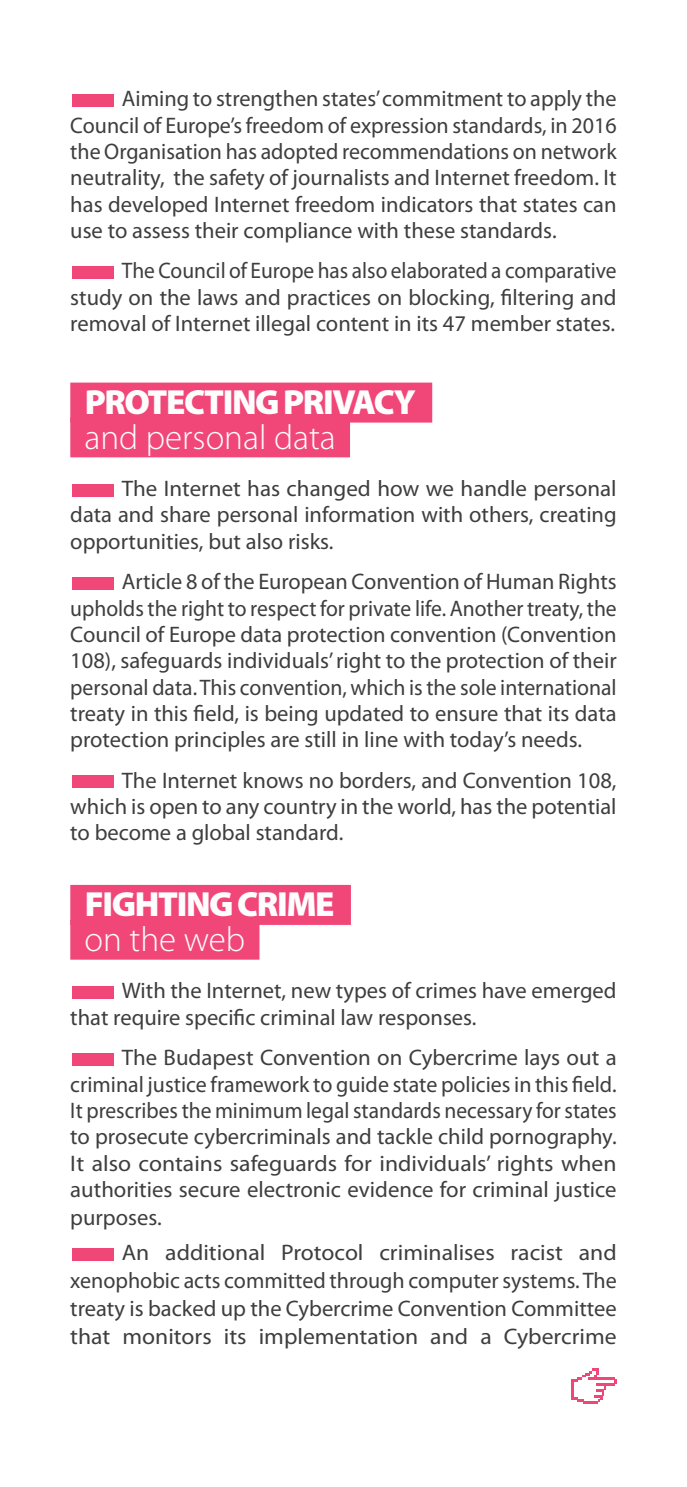
<style>
.page{position:relative;width:687px;height:1487px;background:#fff}
.page>*{position:absolute;margin:0;border:0;box-sizing:border-box;transform-origin:0 0}
.t1{font:900 35px "Myriad Pro";letter-spacing:-.04em;color:#fdfdfd}
.t2{font:300 35px "Myriad Pro";color:#fdfdfd}
.t3{font:22.5px/26.2px "Myriad Pro";color:#3e3e3f;text-align:justify}
.t4{font:22.5px/28px "Myriad Pro";color:#3e3e3f;text-align:justify;scale:1.05 1}
.t5{font:22.5px/26.2px "Myriad Pro";color:#3e3e3f;text-align:justify;scale:.95 1}
.s1{color:#f04778}
</style>
<div class="page">
<div style="left:70px;top:383px;width:362px;height:40px;background:#f04778"></div>
<div style="left:70px;top:417px;width:280px;height:40px;background:#f04778"></div>
<div style="left:70px;top:885px;width:280px;height:40px;background:#f04778"></div>
<div style="left:70px;top:920px;width:189px;height:40px;background:#f04778"></div>
<svg style="left:571px;top:1369px;width:45px;height:35px"></svg>
<p class="t3" style="left:70px;top:85px;width:547px"><span class="s1">■</span>Aiming to strengthen states’ commitment to apply the Council of Europe’s freedom of expression standards, in 2016 the Organisation has adopted recommendations on network neutrality, the safety of journalists and Internet freedom. It has developed Internet freedom indicators that states can use to assess their compliance with these standards.</p>
<p class="t5" style="left:70px;top:257px;width:576px"><span class="s1">■</span>The Council of Europe has also elaborated a comparative study on the laws and practices on blocking, filtering and removal of Internet illegal content in its 47 member states.</p>
<h1 class="t1" style="left:85px;top:379px;width:332px">PROTECTING PRIVACY</h1>
<h1 class="t2" style="left:84px;top:416px;width:253px">and personal data</h1>
<p class="t3" style="left:70px;top:475px;width:547px"><span class="s1">■</span>The Internet has changed how we handle personal data and share personal information with others, creating opportunities, but also risks.</p>
<p class="t3" style="left:70px;top:568px;width:547px"><span class="s1">■</span>Article 8 of the European Convention of Human Rights upholds the right to respect for private life. Another treaty, the Council of Europe data protection convention (Convention 108), safeguards individuals’ right to the protection of their personal data. This convention, which is the sole international treaty in this field, is being updated to ensure that its data protection principles are still in line with today’s needs.</p>
<p class="t3" style="left:70px;top:767px;width:547px"><span class="s1">■</span>The Internet knows no borders, and Convention 108, which is open to any country in the world, has the potential to become a global standard.</p>
<h1 class="t1" style="left:85px;top:881px;width:251px">FIGHTING CRIME</h1>
<h1 class="t2" style="left:84px;top:918px;width:162px">on the web</h1>
<p class="t3" style="left:70px;top:977px;width:547px"><span class="s1">■</span>With the Internet, new types of crimes have emerged that require specific criminal law responses.</p>
<p class="t3" style="left:70px;top:1044px;width:547px"><span class="s1">■</span>The Budapest Convention on Cybercrime lays out a criminal justice framework to guide state policies in this field.<br>It prescribes the minimum legal standards necessary for states to prosecute cybercriminals and tackle child pornography.<br>It also contains safeguards for individuals’ rights when authorities secure electronic evidence for criminal justice purposes.</p>
<p class="t4" style="left:70px;top:1238px;width:521px"><span class="s1">■</span>An additional Protocol criminalises racist and xenophobic acts committed through computer systems. The treaty is backed up the Cybercrime Convention Committee that monitors its implementation and a Cybercrime</p>
</div>
